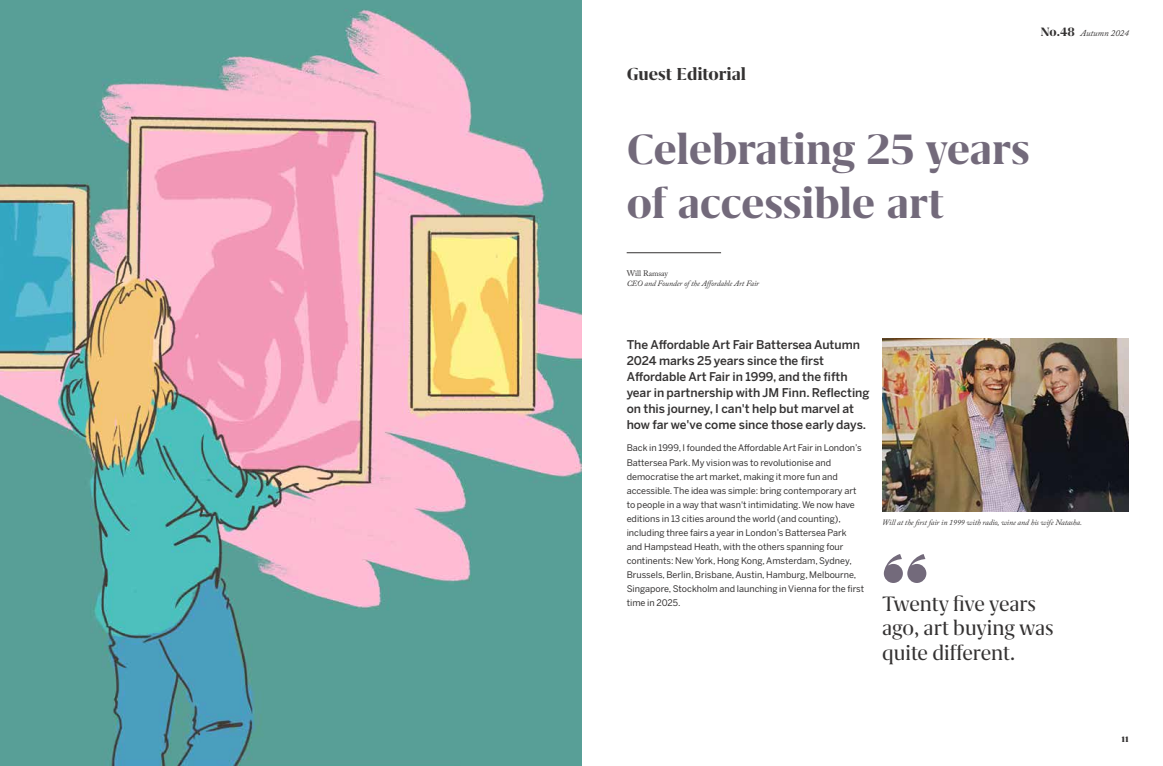
<style>
.page{position:relative;width:1163px;height:766px;background:#fff}
.page>*{position:absolute;margin:0;border:0;box-sizing:border-box;transform-origin:0 0}
.t1{font:700 49px/54px "Grifo M";color:#736a7b}
.t2{font:24px/24px "Grifo M";color:#343232}
.t3{font:700 20px "Grifo M";color:#343232}
.t4{font:500 12px/16px "Benton Sans";color:#343232}
.t5{font:9px/14px "Benton Sans";color:#343232}
.t6{font:italic 9px "Adobe Caslon Pro";color:#343232}
.t7{font:900 9px "Grifo M";color:#343232}
.t8{font:italic 8px "Adobe Caslon Pro";letter-spacing:-.01em;color:#343232}
.t9{font:8px "Adobe Caslon Pro";letter-spacing:-.01em;color:#343232}
.s1{font-family:"Grifo M";font-weight:700;font-style:normal;font-size:14px}
</style>
<div class="page">
<img style="left:882px;top:338px;width:246px;height:173px">
<img style="left:0;top:0;width:581px;height:765px">
<hr style="left:626px;top:252px;width:95px;height:1px;background:#343232">
<svg style="left:883px;top:554px;width:43px;height:28px"></svg>
<h3 class="t3" style="left:626px;top:64px;width:121px">Guest Editorial</h3>
<p class="t6" style="left:1040px;top:28px;width:89px"><span class="s1">No.48</span> Autumn 2024</p>
<h1 class="t1" style="left:626px;top:122px;width:404px">Celebrating 25 years of accessible art</h1>
<p class="t9" style="left:626px;top:269px;width:43px">Will Ramsay</p>
<p class="t8" style="left:626px;top:278px;width:134px">CEO and Founder of the Affordable Art Fair</p>
<p class="t4" style="left:626px;top:336px;width:244px">The Affordable Art Fair Battersea Autumn 2024 marks 25 years since the first Affordable Art Fair in 1999, and the fifth year in partnership with JM Finn. Reflecting on this journey, I can't help but marvel at how far we've come since those early days.</p>
<p class="t5" style="left:626px;top:441px;width:239px">Back in 1999, I founded the Affordable Art Fair in London’s Battersea Park. My vision was to revolutionise and democratise the art market, making it more fun and accessible. The idea was simple: bring contemporary art to people in a way that wasn't intimidating. We now have editions in 13 cities around the world (and counting), including three fairs a year in London’s Battersea Park and Hampstead Heath, with the others spanning four continents: New York, Hong Kong, Amsterdam, Sydney, Brussels, Berlin, Brisbane, Austin, Hamburg, Melbourne, Singapore, Stockholm and launching in Vienna for the first time in 2025.</p>
<p class="t8" style="left:882px;top:517px;width:201px">Will at the first fair in 1999 with radio, wine and his wife Natasha.</p>
<h2 class="t2" style="left:882px;top:592px;width:173px">Twenty five years ago, art buying was quite different.</h2>
<p class="t7" style="left:1121px;top:734px;width:9px">11</p>
</div>
